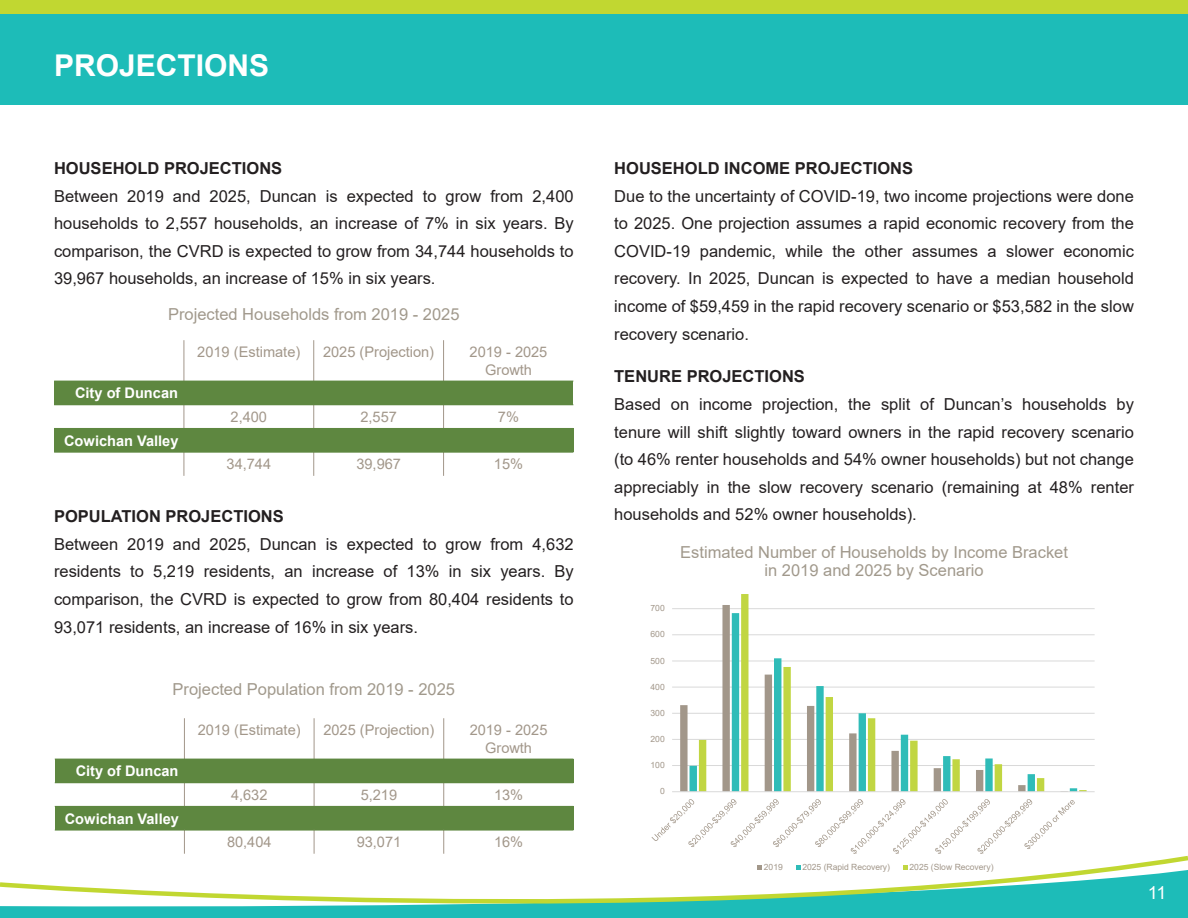
<style>
.page{position:relative;width:1188px;height:918px;background:#fff}
.page>*{position:absolute;margin:0;border:0;box-sizing:border-box;transform-origin:0 0}
.t1{font:700 30px "Arial";color:#fff}
.t2{font:18px "Arial";color:#fff}
.Body{font:16.5px/27.6px "Arial";color:#231f20;text-align:justify}
.Theme_Intro{font:16.5px "Arial";color:#a1998c}
.Sub-Header{font:700 16.5px "Arial";color:#231f20}
.Body-2{font:700 16.5px "Arial";color:#231f20}
.t3{font:14.55px/17.5px "Arial";letter-spacing:-.005em;color:#a2978a;text-align:center}
.t4{font:700 14.55px "Arial";color:#fff}
.t5{font:8.55px "Arial";color:#a2978a}
</style>
<div class="page">
<svg style="left:0;top:853px;width:1188px;height:65px"></svg>
<div style="left:0;top:0;width:1188px;height:105px;background:#1dbcb8"></div>
<div style="left:0;top:0;width:1188px;height:14px;background:#c1d731"></div>
<div style="left:54px;top:381px;width:130px;height:24px;background:#5e8740"></div>
<div style="left:184px;top:381px;width:130px;height:24px;background:#5e8740"></div>
<div style="left:314px;top:381px;width:130px;height:24px;background:#5e8740"></div>
<div style="left:444px;top:381px;width:129px;height:24px;background:#5e8740"></div>
<div style="left:54px;top:428px;width:519px;height:24px;background:#5e8740"></div>
<hr style="left:184px;top:340px;width:1px;height:41px;background:#a2978a">
<svg style="left:184px;top:405px;width:1px;height:23px"></svg>
<svg style="left:184px;top:453px;width:1px;height:23px"></svg>
<hr style="left:313px;top:340px;width:1px;height:41px;background:#a2978a">
<svg style="left:313px;top:405px;width:1px;height:23px"></svg>
<svg style="left:313px;top:453px;width:1px;height:23px"></svg>
<hr style="left:443px;top:340px;width:1px;height:41px;background:#a2978a">
<svg style="left:443px;top:405px;width:1px;height:23px"></svg>
<svg style="left:443px;top:453px;width:1px;height:23px"></svg>
<hr style="left:54px;top:452px;width:519px;height:1px;background:#5e8740">
<div style="left:55px;top:759px;width:129px;height:24px;background:#5e8740"></div>
<div style="left:184px;top:759px;width:130px;height:24px;background:#5e8740"></div>
<div style="left:314px;top:759px;width:130px;height:24px;background:#5e8740"></div>
<div style="left:444px;top:759px;width:129px;height:24px;background:#5e8740"></div>
<div style="left:55px;top:806px;width:518px;height:24px;background:#5e8740"></div>
<hr style="left:184px;top:718px;width:1px;height:41px;background:#a2978a">
<svg style="left:184px;top:783px;width:1px;height:23px"></svg>
<svg style="left:184px;top:831px;width:1px;height:23px"></svg>
<hr style="left:314px;top:718px;width:1px;height:41px;background:#a2978a">
<svg style="left:314px;top:783px;width:1px;height:23px"></svg>
<svg style="left:314px;top:831px;width:1px;height:23px"></svg>
<hr style="left:443px;top:718px;width:1px;height:41px;background:#a2978a">
<svg style="left:443px;top:783px;width:1px;height:23px"></svg>
<svg style="left:443px;top:831px;width:1px;height:23px"></svg>
<hr style="left:55px;top:830px;width:518px;height:1px;background:#5e8740">
<hr style="left:672px;top:765px;width:423px;height:1px;background:#d9d9d9">
<hr style="left:672px;top:739px;width:423px;height:1px;background:#d9d9d9">
<hr style="left:672px;top:713px;width:423px;height:1px;background:#d9d9d9">
<hr style="left:672px;top:687px;width:423px;height:1px;background:#d9d9d9">
<hr style="left:672px;top:661px;width:423px;height:1px;background:#d9d9d9">
<hr style="left:672px;top:635px;width:423px;height:1px;background:#d9d9d9">
<hr style="left:672px;top:608px;width:423px;height:1px;background:#d9d9d9">
<hr style="left:672px;top:586px;width:423px;height:1px;background:#d9d9d9">
<svg style="left:680px;top:634px;width:10px;height:157px"></svg>
<svg style="left:690px;top:634px;width:9px;height:157px"></svg>
<svg style="left:699px;top:594px;width:388px;height:197px"></svg>
<hr style="left:672px;top:791px;width:423px;height:1px;background:#d9d9d9">
<svg style="left:652px;top:799px;width:423px;height:55px"></svg>
<svg style="left:758px;top:865px;width:4px;height:5px"></svg>
<svg style="left:796px;top:865px;width:4px;height:5px"></svg>
<svg style="left:903px;top:865px;width:5px;height:5px"></svg>
<p class="t1" style="left:54px;top:44px;width:217px">PROJECTIONS</p>
<p class="Sub-Header" style="left:54px;top:157px;width:230px">HOUSEHOLD PROJECTIONS</p>
<p class="Body" style="left:54px;top:182px;width:521px">Between 2019 and 2025, Duncan is expected to grow from 2,400 households to 2,557 households, an increase of 7% in six years. By comparison, the CVRD is expected to grow from 34,744 households to 39,967 households, an increase of 15% in six years.</p>
<p class="Theme_Intro" style="left:168px;top:303px;width:293px">Projected Households from 2019 - 2025</p>
<p class="t4" style="left:75px;top:383px;width:104px">City of Duncan</p>
<p class="t4" style="left:64px;top:430px;width:116px">Cowichan Valley</p>
<p class="t3" style="left:197px;top:343px;width:104px">2019 (Estimate)</p>
<p class="t3" style="left:323px;top:343px;width:112px">2025 (Projection)</p>
<p class="t3" style="left:470px;top:343px;width:79px">2019 - 2025<br>Growth</p>
<p class="t3" style="left:231px;top:408px;width:38px">2,400</p>
<p class="t3" style="left:360px;top:408px;width:38px">2,557</p>
<p class="t3" style="left:498px;top:408px;width:23px">7%</p>
<p class="t3" style="left:227px;top:455px;width:46px">34,744</p>
<p class="t3" style="left:356px;top:455px;width:46px">39,967</p>
<p class="t3" style="left:494px;top:455px;width:31px">15%</p>
<p class="Sub-Header" style="left:54px;top:505px;width:231px">POPULATION PROJECTIONS</p>
<p class="Body" style="left:54px;top:530px;width:521px">Between 2019 and 2025, Duncan is expected to grow from 4,632 residents to 5,219 residents, an increase of 13% in six years. By comparison, the CVRD is expected to grow from 80,404 residents to 93,071 residents, an increase of 16% in six years.</p>
<p class="Theme_Intro" style="left:173px;top:678px;width:284px">Projected Population from 2019 - 2025</p>
<p class="t4" style="left:76px;top:761px;width:104px">City of Duncan</p>
<p class="t4" style="left:65px;top:808px;width:116px">Cowichan Valley</p>
<p class="t3" style="left:198px;top:721px;width:104px">2019 (Estimate)</p>
<p class="t3" style="left:323px;top:721px;width:112px">2025 (Projection)</p>
<p class="t3" style="left:470px;top:721px;width:79px">2019 - 2025<br>Growth</p>
<p class="t3" style="left:231px;top:786px;width:38px">4,632</p>
<p class="t3" style="left:361px;top:786px;width:38px">5,219</p>
<p class="t3" style="left:494px;top:786px;width:31px">13%</p>
<p class="t3" style="left:227px;top:833px;width:46px">80,404</p>
<p class="t3" style="left:357px;top:833px;width:46px">93,071</p>
<p class="t3" style="left:494px;top:833px;width:31px">16%</p>
<p class="Sub-Header" style="left:614px;top:157px;width:300px">HOUSEHOLD INCOME PROJECTIONS</p>
<p class="Body" style="left:614px;top:182px;width:521px">Due to the uncertainty of COVID-19, two income projections were done to 2025. One projection assumes a rapid economic recovery from the COVID-19 pandemic, while the other assumes a slower economic recovery. In 2025, Duncan is expected to have a median household income of $59,459 in the rapid recovery scenario or $53,582 in the slow recovery scenario.</p>
<p class="Body-2" style="left:614px;top:365px;width:192px">TENURE PROJECTIONS</p>
<p class="Body" style="left:614px;top:390px;width:521px">Based on income projection, the split of Duncan’s households by tenure will shift slightly toward owners in the rapid recovery scenario (to 46% renter households and 54% owner households) but not change appreciably in the slow recovery scenario (remaining at 48% renter households and 52% owner households).</p>
<p class="t5" style="left:651px;top:602px;width:16px">700</p>
<p class="t5" style="left:651px;top:629px;width:16px">600</p>
<p class="t5" style="left:651px;top:655px;width:16px">500</p>
<p class="t5" style="left:651px;top:681px;width:16px">400</p>
<p class="t5" style="left:651px;top:707px;width:16px">300</p>
<p class="t5" style="left:651px;top:733px;width:16px">200</p>
<p class="t5" style="left:651px;top:759px;width:16px">100</p>
<p class="t5" style="left:660px;top:785px;width:6px">0</p>
<p class="Theme_Intro" style="left:680px;top:541px;width:389px">Estimated Number of Households by Income Bracket</p>
<p class="Theme_Intro" style="left:764px;top:559px;width:221px">in 2019 and 2025 by Scenario</p>
<p class="t5" style="left:764px;top:861px;width:20px">2019</p>
<p class="t5" style="left:802px;top:861px;width:89px">2025 (Rapid Recovery)</p>
<p class="t5" style="left:910px;top:861px;width:86px">2025 (Slow Recovery)</p>
<p class="t2" style="left:1148px;top:880px;width:20px">11</p>
</div>
